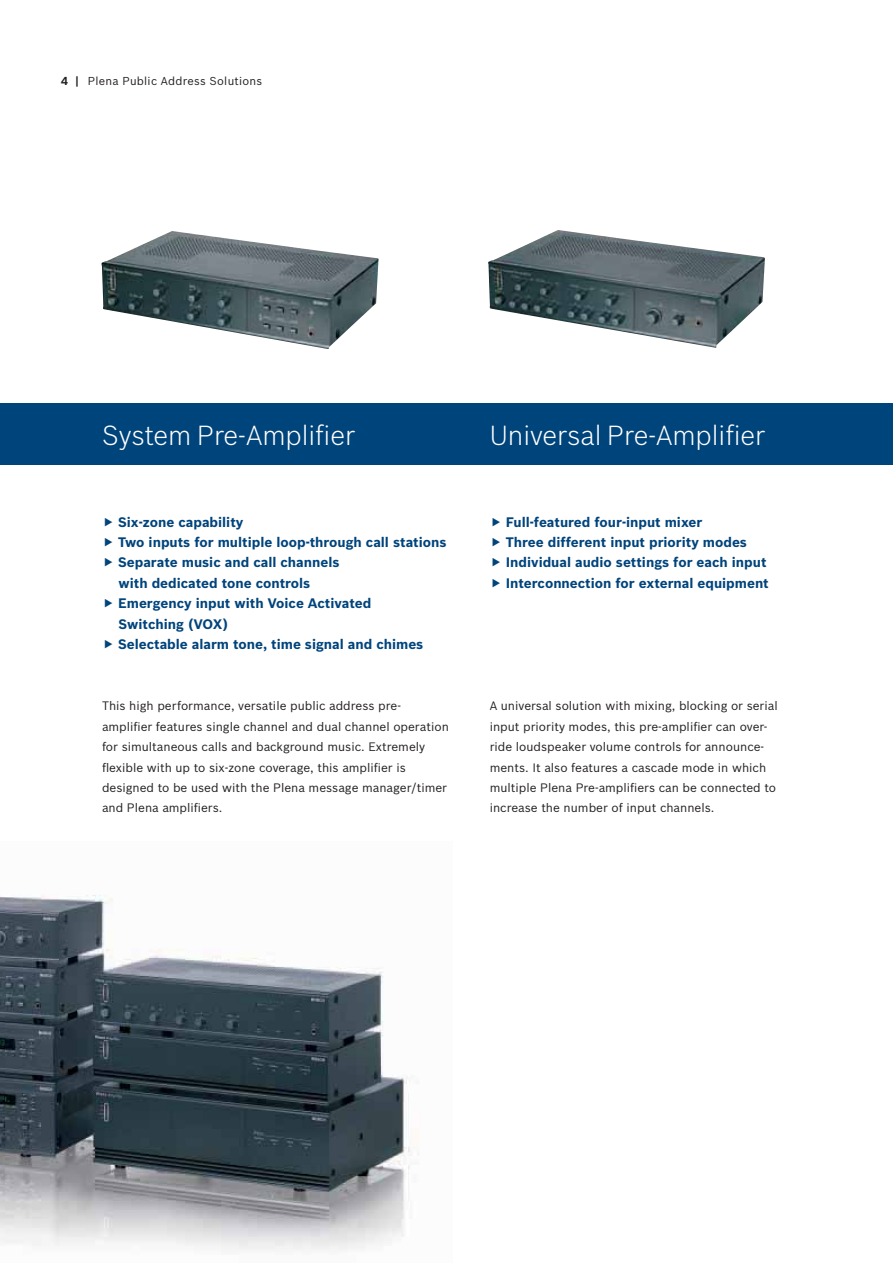
<style>
.page{position:relative;width:893px;height:1263px;background:#fff}
.page>*{position:absolute;margin:0;border:0;box-sizing:border-box;transform-origin:0 0}
.t1{font:300 27px "Bosch Sans";color:#fff}
.t2{font:700 13.5px/20.4px "Bosch Sans";color:#00447c}
.t3{font:12px/20.4px "Bosch Sans";color:#231f20}
.t4{font:11.25px "Bosch Sans";letter-spacing:.02em;color:#231f20}
.s1{font-weight:700}
</style>
<div class="page">
<div style="left:0;top:404px;width:893px;height:61px;background:#00447c"></div>
<img style="left:488px;top:230px;width:277px;height:118px">
<img style="left:0;top:895px;width:419px;height:356px">
<img style="left:101px;top:231px;width:277px;height:118px">
<p class="t4" style="left:61px;top:77px;width:203px"><span class="s1">4 |</span> Plena Public Address Solutions</p>
<h1 class="t1" style="left:102px;top:424px;width:255px">System Pre-Amplifier</h1>
<p class="t2" style="left:118px;top:513px;width:330px">Six-zone capability<br>Two inputs for multiple loop-through call stations Separate music and call channels<br>with dedicated tone controls<br>Emergency input with Voice Activated<br>Switching (VOX)<br>Selectable alarm tone, time signal and chimes</p>
<p class="t3" style="left:102px;top:697px;width:348px">This high performance, versatile public address pre&shy;amplifier features single channel and dual channel operation for simultaneous calls and background music. Extremely flexible with up to six-zone coverage, this amplifier is designed to be used with the Plena message manager/timer and Plena amplifiers.</p>
<h1 class="t1" style="left:490px;top:424px;width:277px">Universal Pre-Amplifier</h1>
<p class="t2" style="left:506px;top:513px;width:264px">Full-featured four-input mixer<br>Three different input priority modes Individual audio settings for each input Interconnection for external equipment</p>
<p class="t3" style="left:490px;top:697px;width:290px">A universal solution with mixing, blocking or serial input priority modes, this pre-amplifier can over&shy;ride loudspeaker volume controls for announce&shy;ments. It also features a cascade mode in which multiple Plena Pre-amplifiers can be connected to increase the number of input channels.</p>
</div>
